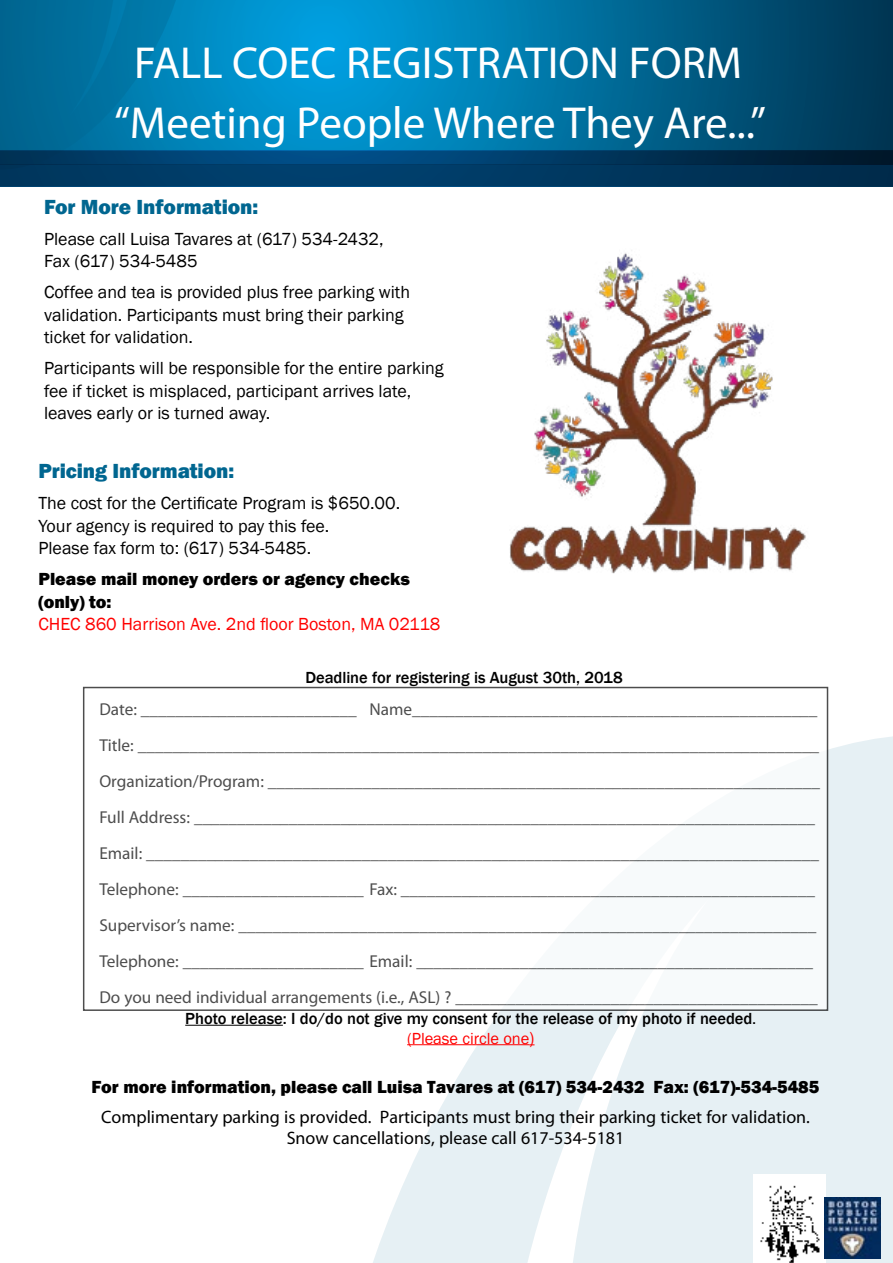
<style>
.page{position:relative;width:893px;height:1263px;background:#fff}
.page>*{position:absolute;margin:0;border:0;box-sizing:border-box;transform-origin:0 0}
.t1{font:45px/60px "Myriad Pro";color:#fff;text-align:center}
.t2{font:800 21px "Franklin Gothic";letter-spacing:-.005em;color:#006690}
.t3{font:18px/22.5px "Franklin Gothic";color:#000}
.t4{font:18px/21.6px "Myriad Pro";color:#000;text-align:center}
.t5{font:800 18px/22.5px "Franklin Gothic";color:#000}
.t6{font:18px "Franklin Gothic";color:#f00}
.t7{font:17.25px/36px "Myriad Pro";color:#000}
.t8{font:500 16.5px/19.5px "Franklin Gothic";letter-spacing:-.005em;color:#000;text-align:center}
.s1{font-weight:400}
.s2{font-weight:400;color:#f00}
.s3{font-weight:400;font-size:18px;color:#f00}
</style>
<div class="page">
<svg style="left:373px;top:734px;width:520px;height:529px;fill:#e6f0f4"></svg>
<svg style="left:181px;top:0;width:712px;height:151px;background:#0071a1"></svg>
<svg style="left:0;top:0;width:181px;height:151px;background:#0072a1"></svg>
<svg style="left:0;top:151px;width:893px;height:35px;background:#003860"></svg>
<img style="left:510px;top:253px;width:296px;height:321px">
<hr style="left:185px;top:1025px;width:98px;height:1px;background:#000">
<hr style="left:407px;top:1044px;width:122px;height:1px;background:#f00">
<img style="left:754px;top:1174px;width:71px;height:89px">
<img style="left:825px;top:1197px;width:56px;height:62px">
<div style="left:84px;top:687px;width:743px;height:323px;background:#fff"></div>
<h1 class="t1" style="left:114px;top:32px;width:653px">FALL COEC REGISTRATION FORM “Meeting People Where They Are...”</h1>
<p class="t2" style="left:44px;top:193px;width:216px">For More Information:</p>
<p class="t3" style="left:44px;top:228px;width:341px">Please call Luisa Tavares at (617) 534-2432,<br>Fax (617) 534-5485</p>
<p class="t3" style="left:44px;top:282px;width:368px">Coffee and tea is provided plus free parking with validation. Participants must bring their parking ticket for validation.</p>
<p class="t3" style="left:44px;top:358px;width:401px">Participants will be responsible for the entire parking fee if ticket is misplaced, participant arrives late, leaves early or is turned away.</p>
<p class="t2" style="left:38px;top:458px;width:197px">Pricing Information:</p>
<p class="t3" style="left:38px;top:493px;width:363px">The cost for the Certificate Program is $650.00.<br>Your agency is required to pay this fee.<br>Please fax form to: (617) 534-5485.</p>
<p class="t5" style="left:38px;top:568px;width:373px">Please mail money orders or agency checks (only) to:</p>
<p class="t6" style="left:38px;top:613px;width:404px">CHEC 860 Harrison Ave. 2nd floor Boston, MA 02118</p>
<p class="t8" style="left:305px;top:668px;width:319px">Deadline for registering is August 30th, 2018</p>
<p class="t7" style="left:99px;top:691px;width:722px">Date: _________________________ Name_______________________________________________ Title: _______________________________________________________________________________ Organization/Program: ________________________________________________________________ Full Address: ________________________________________________________________________ Email: ______________________________________________________________________________ Telephone: _____________________ Fax: ________________________________________________ Supervisor’s name: ___________________________________________________________________ Telephone: _____________________ Email: ______________________________________________ Do you need individual arrangements (i.e., ASL) ? __________________________________________</p>
<p class="t8" style="left:185px;top:1009px;width:573px">Photo release: I do/do not give my consent for the release of my photo if needed<span class="s1">. </span><span class="s2">(Please circle one</span><span class="s3">)</span></p>
<p class="t5" style="left:91px;top:1075px;width:729px">For more information, please call Luisa Tavares at (617) 534-2432 Fax: (617)-534-5485</p>
<p class="t4" style="left:101px;top:1105px;width:710px">Complimentary parking is provided. Participants must bring their parking ticket for validation.<br>Snow cancellations, please call 617-534-5181</p>
</div>
